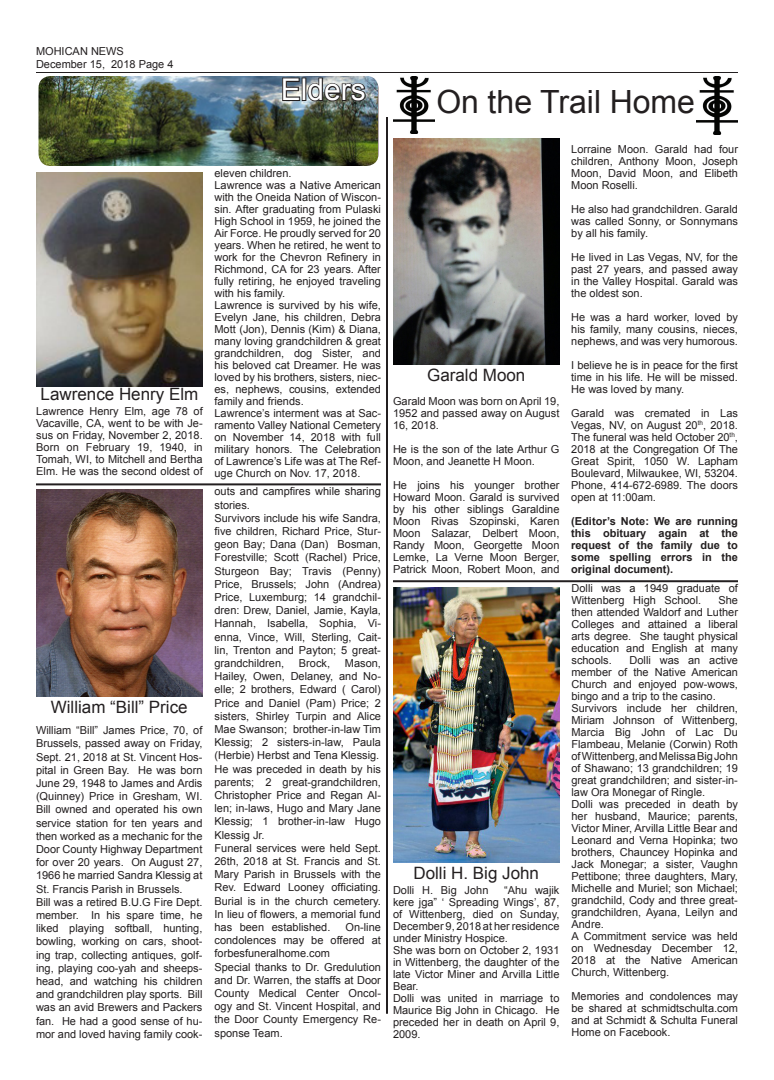
<style>
.page{position:relative;width:774px;height:1080px;background:#fff}
.page>*{position:absolute;margin:0;border:0;box-sizing:border-box;transform-origin:0 0}
.t1{font:32px "Arial";color:#231f20}
.t2{font:30px "Arial";color:#fff}
.Normal__Web{font:17px "Arial";color:#231f20}
.x_msonormal{font:17px "Arial";color:#231f20}
.Normal__Web-2{font:11px/12px "Arial";color:#231f20;text-align:justify}
.x_msonormal-2{font:11px/12px "Arial";color:#231f20;text-align:justify}
.t3{font:700 11px/12px "Arial";color:#231f20;text-align:justify}
</style>
<div class="page">
<hr style="left:36px;top:72px;width:702px;height:1px;background:#231f20">
<img style="left:393px;top:76px;width:41px;height:57px">
<img style="left:697px;top:77px;width:41px;height:57px">
<img style="left:38px;top:76px;width:340px;height:90px">
<svg style="left:281px;top:77px;width:86px;height:26px;background:#666b6d"></svg>
<img style="left:393px;top:139px;width:167px;height:226px">
<hr style="left:393px;top:580px;width:345px;height:2px;background:#231f20">
<img style="left:36px;top:490px;width:166px;height:206px">
<img style="left:36px;top:173px;width:167px;height:213px">
<hr style="left:36px;top:483px;width:345px;height:2px;background:#231f20">
<hr style="left:386px;top:117px;width:2px;height:897px;background:#231f20">
<img style="left:393px;top:587px;width:167px;height:276px">
<p class="Normal__Web-2" style="left:36px;top:45px;width:89px">MOHICAN NEWS</p>
<p class="Normal__Web-2" style="left:36px;top:58px;width:139px">December 15, 2018 Page 4</p>
<p class="t2" style="left:281px;top:70px;width:87px">Elders</p>
<p class="t1" style="left:436px;top:81px;width:260px">On the Trail Home</p>
<p class="x_msonormal" style="left:41px;top:383px;width:159px">Lawrence Henry Elm</p>
<p class="x_msonormal-2" style="left:36px;top:405px;width:168px">Lawrence Henry Elm, age 78 of Vacaville, CA, went to be with Je&shy;sus on Friday, November 2, 2018.<br>Born on February 19, 1940, in Tomah, WI, to Mitchell and Bertha Elm. He was the second oldest of</p>
<p class="Normal__Web" style="left:51px;top:696px;width:138px">William “Bill” Price</p>
<p class="Normal__Web-2" style="left:36px;top:724px;width:168px;line-height:13.2px">William “Bill” James Price, 70, of Brussels, passed away on Friday, Sept. 21, 2018 at St. Vincent Hos&shy;pital in Green Bay. He was born June 29, 1948 to James and Ardis (Quinney) Price in Gresham, WI.<br>Bill owned and operated his own service station for ten years and then worked as a mechanic for the Door County Highway Department for over 20 years. On August 27, 1966 he married Sandra Klessig at St. Francis Parish in Brussels.</p>
<p class="Normal__Web-2" style="left:36px;top:895px;width:168px;line-height:13.2px">Bill was a retired B.U.G Fire Dept. member. In his spare time, he liked playing softball, hunting, bowling, working on cars, shoot&shy;ing trap, collecting antiques, golf&shy;ing, playing coo-yah and sheeps&shy;head, and watching his children and grandchildren play sports. Bill was an avid Brewers and Packers fan. He had a good sense of hu&shy;mor and loved having family cook-</p>
<p class="x_msonormal-2" style="left:214px;top:168px;width:79px">eleven children.</p>
<p class="x_msonormal-2" style="left:214px;top:180px;width:168px">Lawrence was a Native American with the Oneida Nation of Wiscon&shy;sin. After graduating from Pulaski High School in 1959, he joined the Air Force. He proudly served for 20 years. When he retired, he went to work for the Chevron Refinery in Richmond, CA for 23 years. After fully retiring, he enjoyed traveling with his family.</p>
<p class="x_msonormal-2" style="left:214px;top:300px;width:168px">Lawrence is survived by his wife, Evelyn Jane, his children, Debra Mott (Jon), Dennis (Kim) &amp; Diana, many loving grandchildren &amp; great grandchildren, dog Sister, and his beloved cat Dreamer. He was loved by his brothers, sisters, niec&shy;es, nephews, cousins, extended family and friends.</p>
<p class="x_msonormal-2" style="left:214px;top:408px;width:168px">Lawrence’s interment was at Sac&shy;ramento Valley National Cemetery on November 14, 2018 with full military honors. The Celebration of Lawrence’s Life was at The Ref&shy;uge Church on Nov. 17, 2018.</p>
<p class="Normal__Web-2" style="left:214px;top:485px;width:168px;line-height:13.2px">outs and campfires while sharing stories.</p>
<p class="Normal__Web-2" style="left:214px;top:512px;width:168px;line-height:13.2px">Survivors include his wife Sandra, five children, Richard Price, Stur&shy;geon Bay; Dana (Dan) Bosman, Forestville; Scott (Rachel) Price, Sturgeon Bay; Travis (Penny)<br>Price, Brussels; John (Andrea)<br>Price, Luxemburg; 14 grandchil&shy;dren: Drew, Daniel, Jamie, Kayla, Hannah, Isabella, Sophia, Vi&shy;enna, Vince, Will, Sterling, Cait&shy;lin, Trenton and Payton; 5 great&shy;grandchildren,</p>
<p class="Normal__Web-2" style="left:214px;top:657px;width:168px;line-height:13.2px;text-indent:130px">Mason, Hailey, Owen, Delaney, and No&shy;elle; 2 brothers, Edward ( Carol)<br>Price and Daniel (Pam) Price; 2 sisters, Shirley Turpin and Alice Mae Swanson; brother-in-law Tim Klessig; 2 sisters-in-law, Paula (Herbie) Herbst and Tena Klessig.</p>
<p class="Normal__Web-2" style="left:214px;top:762px;width:168px;line-height:13.2px">He was preceded in death by his parents; 2 great-grandchildren, Christopher Price and Regan Al&shy;len; in-laws, Hugo and Mary Jane Klessig; 1 brother-in-law Hugo Klessig Jr.</p>
<p class="Normal__Web-2" style="left:214px;top:842px;width:168px;line-height:13.2px">Funeral services were held Sept.<br>26th, 2018 at St. Francis and St.<br>Mary Parish in Brussels with the Rev. Edward Looney officiating.<br>Burial is in the church cemetery.<br>In lieu of flowers, a memorial fund has been established.</p>
<p class="Normal__Web-2" style="left:299px;top:657px;width:33px">Brock,</p>
<p class="Normal__Web-2" style="left:214px;top:921px;width:168px;line-height:13.2px;text-indent:131px">On-line condolences may be offered at forbesfuneralhome.com</p>
<p class="Normal__Web-2" style="left:214px;top:960px;width:168px;line-height:13.2px">Special thanks to Dr. Gredulution and Dr. Warren, the staffs at Door County Medical Center Oncol&shy;ogy and St. Vincent Hospital, and the Door County Emergency Re&shy;sponse Team.</p>
<p class="Normal__Web" style="left:427px;top:364px;width:100px">Garald Moon</p>
<p class="Normal__Web-2" style="left:393px;top:396px;width:168px">Garald Moon was born on April 19, 1952 and passed away on August 16, 2018.</p>
<p class="Normal__Web-2" style="left:393px;top:444px;width:168px">He is the son of the late Arthur G<br>Moon, and Jeanette H Moon.</p>
<p class="Normal__Web-2" style="left:393px;top:480px;width:168px">He joins his younger brother Howard Moon. Garald is survived by his other siblings Garaldine Moon Rivas Szopinski, Karen Moon Salazar, Delbert Moon, Randy Moon, Georgette Moon Lemke, La Verne Moon Berger, Patrick Moon, Robert Moon, and</p>
<p class="Normal__Web" style="left:413px;top:862px;width:127px">Dolli H. Big John</p>
<p class="Normal__Web-2" style="left:393px;top:884px;width:168px;text-indent:111px">“Ahu wajik kere jga” ‘ Spreading Wings’, 87, of Wittenberg, died on Sunday, December 9, 2018 at her residence under Ministry Hospice.</p>
<p class="Normal__Web-2" style="left:393px;top:944px;width:168px">She was born on October 2, 1931 in Wittenberg, the daughter of the late Victor Miner and Arvilla Little Bear.</p>
<p class="Normal__Web-2" style="left:393px;top:992px;width:168px">Dolli was united in marriage to Maurice Big John in Chicago. He preceded her in death on April 9, 2009.</p>
<p class="Normal__Web-2" style="left:393px;top:884px;width:97px">Dolli H. Big John</p>
<p class="Normal__Web-2" style="left:571px;top:143px;width:168px">Lorraine Moon. Garald had four children, Anthony Moon, Joseph Moon, David Moon, and Elibeth Moon Roselli.</p>
<p class="Normal__Web-2" style="left:571px;top:203px;width:168px">He also had grandchildren. Garald was called Sonny, or Sonnymans by all his family.</p>
<p class="Normal__Web-2" style="left:571px;top:251px;width:168px">He lived in Las Vegas, NV, for the past 27 years, and passed away in the Valley Hospital. Garald was the oldest son.</p>
<p class="Normal__Web-2" style="left:571px;top:311px;width:168px">He was a hard worker, loved by his family, many cousins, nieces, nephews, and was very humorous.</p>
<p class="Normal__Web-2" style="left:571px;top:359px;width:168px">I believe he is in peace for the first time in his life. He will be missed.<br>He was loved by many.</p>
<p class="Normal__Web-2" style="left:571px;top:407px;width:168px">Garald was cremated in Las Vegas, NV, on August 20<sup>th</sup>, 2018.<br>The funeral was held October 20<sup>th</sup>, 2018 at the Congregation Of The Great Spirit, 1050 W. Lapham Boulevard, Milwaukee, WI, 53204.<br>Phone, 414-672-6989. The doors open at 11:00am.</p>
<p class="t3" style="left:571px;top:516px;width:168px">(Editor’s Note: We are running this obituary again at the request of the family due to some spelling errors in the original document).</p>
<p class="Normal__Web-2" style="left:572px;top:583px;width:168px">Dolli was a 1949 graduate of<br>Wittenberg High School.</p>
<p class="Normal__Web-2" style="left:572px;top:595px;width:168px;text-indent:147px">She then attended Waldorf and Luther Colleges and attained a liberal arts degree. She taught physical education and English at many schools.</p>
<p class="Normal__Web-2" style="left:572px;top:655px;width:168px;text-indent:58px">Dolli was an active member of the Native American Church and enjoyed pow-wows, bingo and a trip to the casino.</p>
<p class="Normal__Web-2" style="left:572px;top:703px;width:168px">Survivors include her children, Miriam Johnson of Wittenberg, Marcia Big John of Lac Du Flambeau, Melanie (Corwin) Roth of Wittenberg, and Melissa Big John of Shawano; 13 grandchildren; 19 great grandchildren; and sister-in&shy;law Ora Monegar of Ringle.</p>
<p class="Normal__Web-2" style="left:572px;top:799px;width:168px">Dolli was preceded in death by her husband, Maurice; parents, Victor Miner, Arvilla Little Bear and Leonard and Verna Hopinka; two brothers, Chauncey Hopinka and Jack Monegar; a sister, Vaughn Pettibone; three daughters, Mary, Michelle and Muriel; son Michael; grandchild, Cody and three great&shy;grandchildren, Ayana, Leilyn and Andre.</p>
<p class="Normal__Web-2" style="left:572px;top:931px;width:168px">A Commitment service was held on Wednesday December 12, 2018 at the Native American Church, Wittenberg.</p>
<p class="Normal__Web-2" style="left:572px;top:991px;width:168px">Memories and condolences may be shared at schmidtschulta.com and at Schmidt &amp; Schulta Funeral Home on Facebook.</p>
</div>
